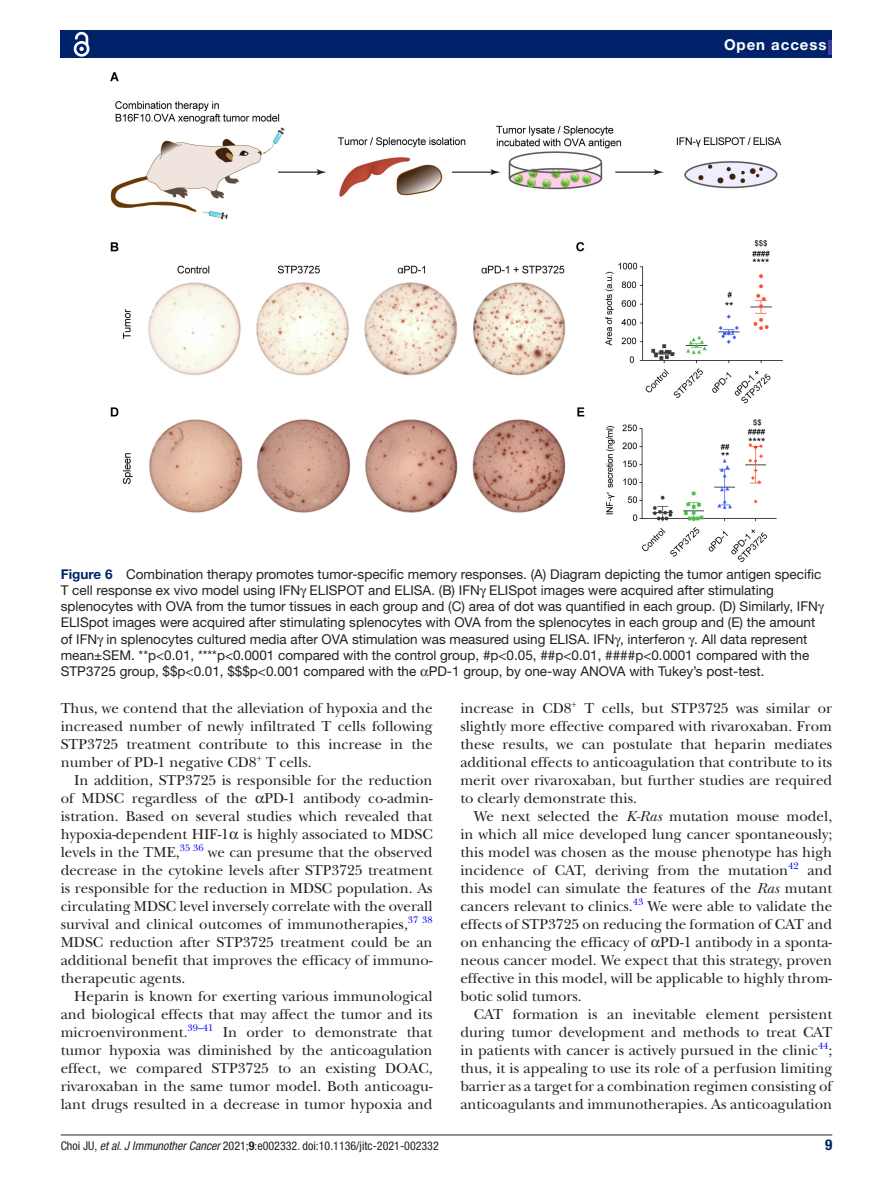
<style>
.page{position:relative;width:893px;height:1191px;background:#fff}
.page>*{position:absolute;margin:0;border:0;box-sizing:border-box;transform-origin:0 0}
.t1{font:15px/18px "New Baskerville";color:#231f20;text-align:justify}
.t2{font:700 15px "Helvetica Neue LT Std";letter-spacing:.065em;color:#fff}
.t3{font:700 condensed 15px "Helvetica Neue LT Std";color:#00226b}
.t4{font:13.5px/16.2px "Helvetica Neue LT Std";color:#231f20}
.t5{font:condensed 12px "Helvetica Neue LT Std";color:#231f20}
.t6{font:9.9px "New Baskerville";color:#00f}
.t7{font:9.9px "New Baskerville";color:#231f20}
.s1{font-weight:700;color:#00226b}
.s2{font-style:italic}
.s3{font-weight:700}
</style>
<div class="page">
<hr style="left:61px;top:1134px;width:771px;height:1px;background:#231f20">
<div style="left:61px;top:31px;width:771px;height:27px;background:#00226b"></div>
<hr style="left:828px;top:40px;width:4px;height:15px;background:#414099">
<svg style="left:73px;top:31px;width:17px;height:26px"></svg>
<img style="left:111px;top:73px;width:671px;height:488px">
<p class="t2" style="left:724px;top:35px;width:104px">Open access</p>
<p class="t4" style="left:61px;top:566px;width:762px"><span class="s1">Figure 6</span> Combination therapy promotes tumor-specific memory responses. (A) Diagram depicting the tumor antigen specific T cell response ex vivo model using IFN ELISPOT and ELISA. (B) IFN ELISpot images were acquired after stimulating splenocytes with OVA from the tumor tissues in each group and (C) area of dot was quantified in each group. (D) Similarly, IFN ELISpot images were acquired after stimulating splenocytes with OVA from the splenocytes in each group and (E) the amount of IFN in splenocytes cultured media after OVA stimulation was measured using ELISA. IFN , interferon . All data represent mean±SEM. **p&lt;0.01, ****p&lt;0.0001 compared with the control group, #p&lt;0.05, ##p&lt;0.01, ####p&lt;0.0001 compared with the STP3725 group, $$p&lt;0.01, $$$p&lt;0.001 compared with the PD-1 group, by one-way ANOVA with Tukey’s post-test.</p>
<p class="t1" style="left:61px;top:699px;width:373px">Thus, we contend that the alleviation of hypoxia and the increased number of newly infiltrated T cells following STP3725 treatment contribute to this increase in the number of PD-1 negative CD8</p>
<p class="t7" style="left:257px;top:751px;width:7px">+</p>
<p class="t1" style="left:266px;top:753px;width:47px">T cells.</p>
<p class="t1" style="left:74px;top:771px;width:360px">In addition, STP3725 is responsible for the reduction</p>
<p class="t1" style="left:61px;top:789px;width:373px">of MDSC regardless of the PD-1 antibody co-admin-</p>
<p class="t1" style="left:61px;top:807px;width:373px">istration. Based on several studies which revealed that</p>
<p class="t1" style="left:61px;top:825px;width:373px">hypoxia-dependent HIF-1 is highly associated to MDSC</p>
<p class="t1" style="left:61px;top:843px;width:373px">levels in the TME,<sup>35</sup> <sup>36</sup> we can presume that the observed</p>
<p class="t1" style="left:61px;top:861px;width:373px">decrease in the cytokine levels after STP3725 treatment</p>
<p class="t1" style="left:61px;top:879px;width:373px">is responsible for the reduction in MDSC population. As</p>
<p class="t1" style="left:61px;top:897px;width:373px">circulating MDSC level inversely correlate with the overall</p>
<p class="t1" style="left:61px;top:915px;width:349px">survival and clinical outcomes of immunotherapies,</p>
<p class="t6" style="left:408px;top:913px;width:26px">37 38</p>
<p class="t1" style="left:61px;top:933px;width:373px">MDSC reduction after STP3725 treatment could be an additional benefit that improves the efficacy of immuno&shy;therapeutic agents.</p>
<p class="t1" style="left:61px;top:987px;width:373px;text-indent:14px">Heparin is known for exerting various immunological and biological effects that may affect the tumor and its microenvironment.</p>
<p class="t6" style="left:188px;top:1021px;width:27px">39–41</p>
<p class="t1" style="left:61px;top:1023px;width:373px;text-indent:162px">In order to demonstrate that tumor hypoxia was diminished by the anticoagulation effect, we compared STP3725 to an existing DOAC, rivaroxaban in the same tumor model. Both anticoagu&shy;lant drugs resulted in a decrease in tumor hypoxia and</p>
<p class="t1" style="left:460px;top:699px;width:113px">increase in CD8</p>
<p class="t7" style="left:572px;top:697px;width:7px">+</p>
<p class="t1" style="left:460px;top:699px;width:373px;text-indent:124px">T cells, but STP3725 was similar or slightly more effective compared with rivaroxaban. From these results, we can postulate that heparin mediates additional effects to anticoagulation that contribute to its merit over rivaroxaban, but further studies are required to clearly demonstrate this.</p>
<p class="t1" style="left:460px;top:807px;width:373px;text-indent:14px">We next selected the <span class="s2">K-Ras</span> mutation mouse model, in which all mice developed lung cancer spontaneously; this model was chosen as the mouse phenotype has high incidence of CAT, deriving from the mutation<sup>42</sup></p>
<p class="t1" style="left:460px;top:861px;width:373px;text-indent:347px">and this model can simulate the features of the <span class="s2">Ras</span> mutant cancers relevant to clinics.</p>
<p class="t6" style="left:633px;top:895px;width:12px">43</p>
<p class="t1" style="left:460px;top:897px;width:373px;text-indent:187px">We were able to validate the effects of STP3725 on reducing the formation of CAT and on enhancing the efficacy of PD-1 antibody in a sponta&shy;neous cancer model. We expect that this strategy, proven effective in this model, will be applicable to highly throm&shy;botic solid tumors.</p>
<p class="t1" style="left:460px;top:1005px;width:373px;text-indent:14px">CAT formation is an inevitable element persistent during tumor development and methods to treat CAT in patients with cancer is actively pursued in the clinic<sup>44</sup>; thus, it is appealing to use its role of a perfusion limiting barrier as a target for a combination regimen consisting of anticoagulants and immunotherapies. As anticoagulation</p>
<p class="t5" style="left:61px;top:1138px;width:380px">Choi JU, <span class="s2">et al</span>. <span class="s2">J Immunother Cancer</span> 2021;<span class="s3">9</span>:e002332. doi:10.1136/jitc-2021-002332</p>
<p class="t3" style="left:825px;top:1135px;width:9px">9</p>
</div>
